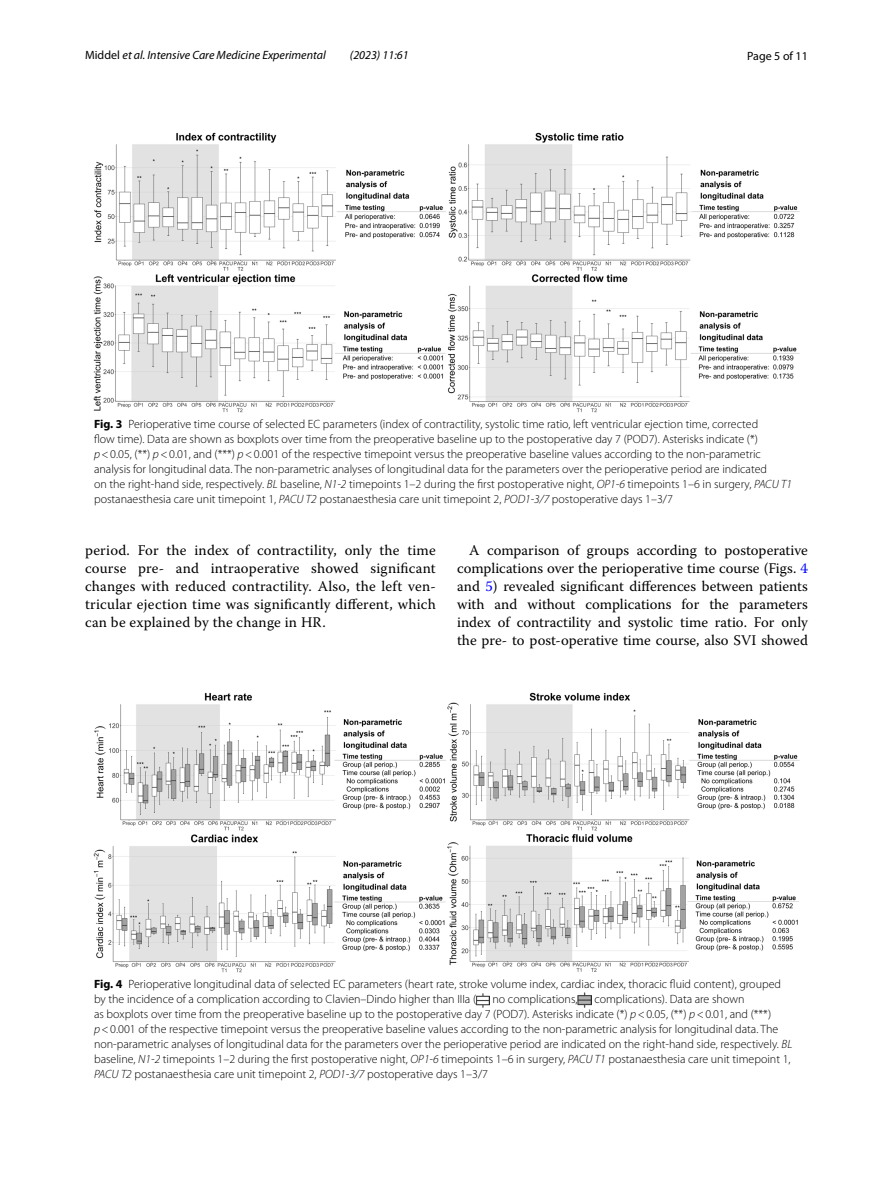
<style>
.page{position:relative;width:893px;height:1187px;background:#fff}
.page>*{position:absolute;margin:0;border:0;box-sizing:border-box;transform-origin:0 0}
.t1{font:14.7px/18px "Warnock Pro";letter-spacing:.005em;color:#000;text-align:justify}
.t2{font:300 12px/15px "Myriad Pro";color:#000}
.t3{font:italic 12px "Myriad Pro";color:#000}
.t4{font:12px "Myriad Pro";color:#000}
.s1{font-style:normal}
.s2{font-weight:700}
.s3{font-style:italic}
.s4{color:#00f}
</style>
<div class="page">
<img style="left:94px;top:133px;width:705px;height:279px">
<img style="left:94px;top:692px;width:705px;height:280px">
<img style="left:476px;top:993px;width:14px;height:14px">
<img style="left:577px;top:992px;width:15px;height:15px">
<p class="t3" style="left:85px;top:48px;width:242px"><span class="s1">Middel</span> et al. Intensive Care Medicine Experimental</p>
<p class="t3" style="left:350px;top:48px;width:60px">(2023) 11:61</p>
<p class="t4" style="left:747px;top:48px;width:62px">Page 5 of 11</p>
<p class="t2" style="left:94px;top:416px;width:699px"><span class="s2">Fig. 3</span> Perioperative time course of selected EC parameters (index of contractility, systolic time ratio, left ventricular ejection time, corrected<br>flow time). Data are shown as boxplots over time from the preoperative baseline up to the postoperative day 7 (POD7). Asterisks indicate (*) <span class="s3">p</span>&lt;0.05, (**) <span class="s3">p</span>&lt;0.01, and (***) <span class="s3">p</span>&lt;0.001 of the respective timepoint versus the preoperative baseline values according to the non-parametric analysis for longitudinal data. The non-parametric analyses of longitudinal data for the parameters over the perioperative period are indicated<br>on the right-hand side, respectively. <span class="s3">BL</span> baseline, <span class="s3">N1-2</span> timepoints 1–2 during the first postoperative night, <span class="s3">OP1-6</span> timepoints 1–6 in surgery, <span class="s3">PACU T1 </span>postanaesthesia care unit timepoint 1, <span class="s3">PACU T2</span> postanaesthesia care unit timepoint 2, <span class="s3">POD1-3/7</span> postoperative days 1–3/7</p>
<p class="t1" style="left:85px;top:541px;width:352px">period. For the index of contractility, only the time course pre- and intraoperative showed significant changes with reduced contractility. Also, the left ven&shy;tricular ejection time was significantly different, which can be explained by the change in HR.</p>
<p class="t1" style="left:457px;top:541px;width:352px;text-indent:12px">A comparison of groups according to postoperative complications over the perioperative time course (Figs. <span class="s4">4 </span>and <span class="s4">5</span>) revealed significant differences between patients with and without complications for the parameters index of contractility and systolic time ratio. For only the pre- to post-operative time course, also SVI showed</p>
<p class="t2" style="left:94px;top:976px;width:688px"><span class="s2">Fig. 4</span> Perioperative longitudinal data of selected EC parameters (heart rate, stroke volume index, cardiac index, thoracic fluid content), grouped by the incidence of a complication according to Clavien–Dindo higher than IIIa (</p>
<p class="t2" style="left:94px;top:991px;width:700px;text-indent:500px">complications). Data are shown<br>as boxplots over time from the preoperative baseline up to the postoperative day 7 (POD7). Asterisks indicate (*) <span class="s3">p</span>&lt;0.05, (**) <span class="s3">p</span>&lt;0.01, and (***) <span class="s3">p</span>&lt;0.001 of the respective timepoint versus the preoperative baseline values according to the non-parametric analysis for longitudinal data. The non-parametric analyses of longitudinal data for the parameters over the perioperative period are indicated on the right-hand side, respectively. <span class="s3">BL </span>baseline, <span class="s3">N1-2</span> timepoints 1–2 during the first postoperative night, <span class="s3">OP1-6</span> timepoints 1–6 in surgery, <span class="s3">PACU T1</span> postanaesthesia care unit timepoint 1, <span class="s3">PACU T2</span> postanaesthesia care unit timepoint 2, <span class="s3">POD1-3/7</span> postoperative days 1–3/7</p>
<p class="t2" style="left:493px;top:991px;width:86px">no complications,</p>
</div>
